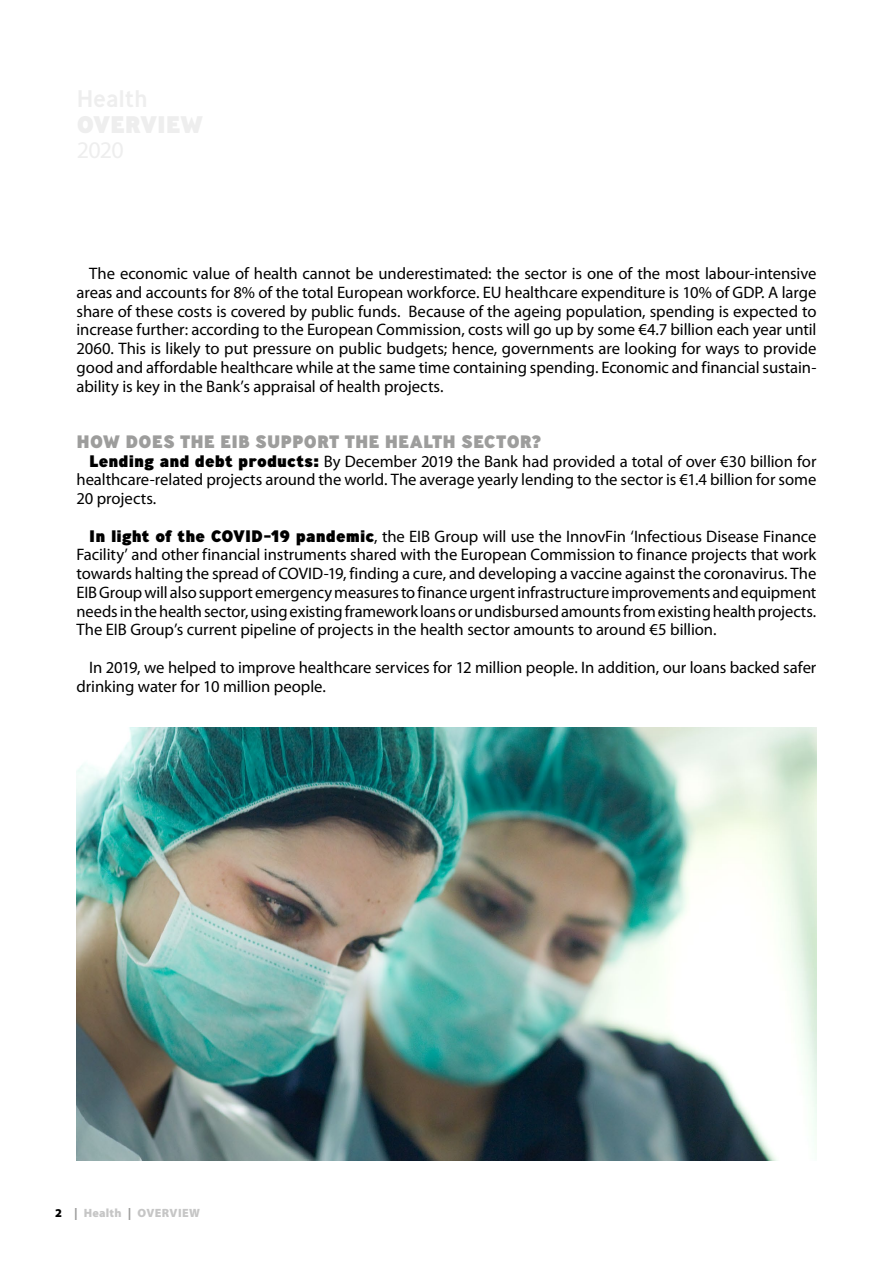
<style>
.page{position:relative;width:893px;height:1263px;background:#fff}
.page>*{position:absolute;margin:0;border:0;box-sizing:border-box;transform-origin:0 0}
.t1{font:800 18px "Ministry";letter-spacing:.01em;color:#9d9d9c}
.t2{font:16.65px/18.8px "Myriad Pro";letter-spacing:-.005em;color:#000;text-align:justify}
.t3{font:900 12px "Myriad Pro";letter-spacing:.025em;color:#c6c6c6}
.s1{font-family:"Ministry";font-weight:800}
.s2{color:#000}
.s3{color:#9d9d9c}
</style>
<div class="page">
<img style="left:77px;top:727px;width:739px;height:433px">
<p class="t2" style="left:77px;top:264px;width:741px;text-indent:13px">The economic value of health cannot be underestimated: the sector is one of the most labour-intensive areas and accounts for 8% of the total European workforce. EU healthcare expenditure is 10% of GDP. A large share of these costs is covered by public funds. Because of the ageing population, spending is expected to increase further: according to the European Commission, costs will go up by some €4.7 billion each year until 2060. This is likely to put pressure on public budgets; hence, governments are looking for ways to provide good and affordable healthcare while at the same time containing spending. Economic and financial sustain&shy;ability is key in the Bank’s appraisal of health projects.</p>
<p class="t1" style="left:77px;top:429px;width:466px">HOW DOES THE EIB SUPPORT THE HEALTH SECTOR?</p>
<p class="t2" style="left:77px;top:452px;width:741px;text-indent:13px"><span class="s1">Lending and debt products:</span> By December 2019 the Bank had provided a total of over €30 billion for healthcare-related projects around the world. The average yearly lending to the sector is €1.4 billion for some 20 projects.</p>
<p class="t2" style="left:77px;top:527px;width:741px;text-indent:13px"><span class="s1">In light of the COVID-19 pandemic</span>, the EIB Group will use the InnovFin ‘Infectious Disease Finance Facility’ and other financial instruments shared with the European Commission to finance projects that work towards halting the spread of COVID-19, finding a cure, and developing a vaccine against the coronavirus. The EIB Group will also support emergency measures to finance urgent infrastructure improvements and equipment needs in the health sector, using existing framework loans or undisbursed amounts from existing health projects.<br>The EIB Group’s current pipeline of projects in the health sector amounts to around €5 billion.</p>
<p class="t2" style="left:77px;top:658px;width:741px;text-indent:13px">In 2019, we helped to improve healthcare services for 12 million people. In addition, our loans backed safer drinking water for 10 million people.</p>
<p class="t3" style="left:55px;top:1206px;width:146px"><span class="s2">2</span> <span class="s3">|</span> Health <span class="s3">|</span> OVERVIEW</p>
</div>
